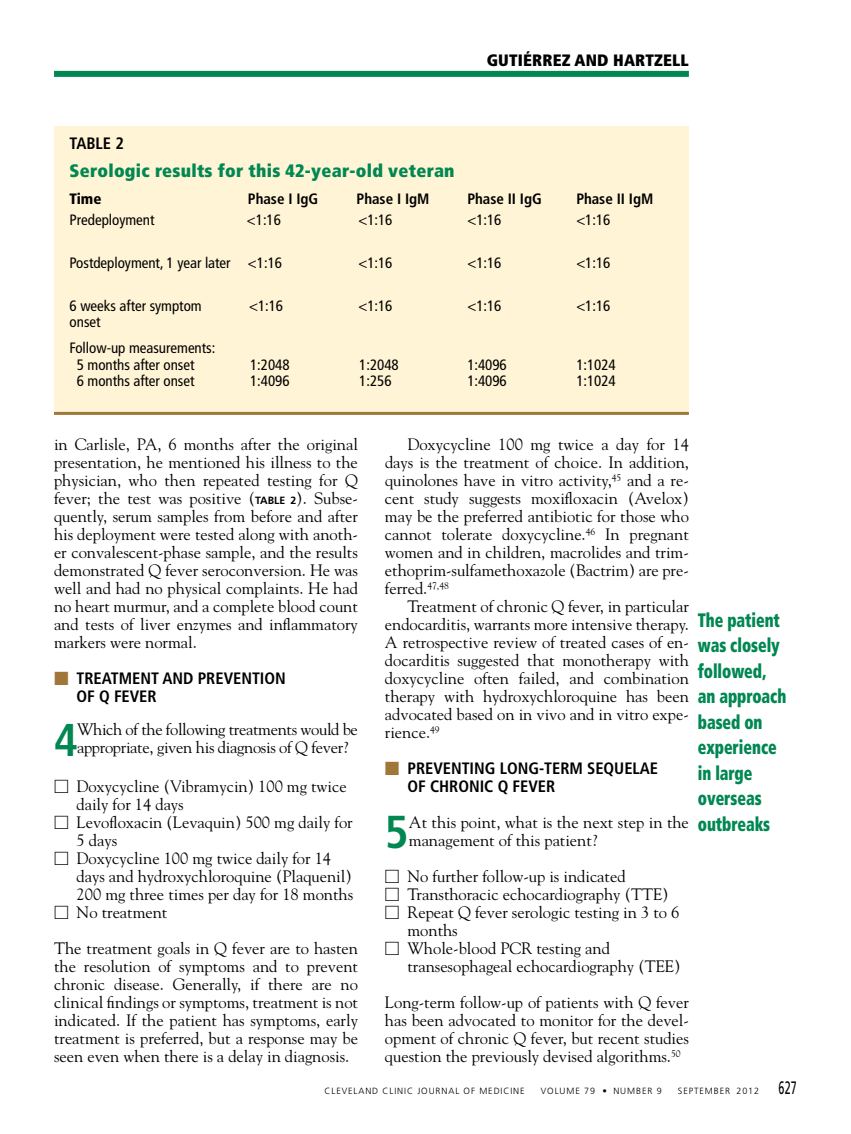
<style>
.page{position:relative;width:851px;height:1134px;background:#fff}
.page>*{position:absolute;margin:0;border:0;box-sizing:border-box;transform-origin:0 0}
.t1{font:700 condensed 46.2px "Frutiger LT Std";color:#008752}
.t2{font:700 condensed 45.9px "Frutiger LT Std";color:#008752}
.t3{font:900 condensed 19.5px/25.5px "Frutiger LT Std";letter-spacing:-.005em;color:#008752;scale:.8 1}
.t4{font:900 condensed 18px "Frutiger LT Std";letter-spacing:.015em;color:#008752}
.t5{font:16.5px/18px "Goudy Std";color:#000}
.t6{font:700 condensed 16.5px/18px "Frutiger LT Std";color:#000}
.t7{font:16.5px/18px "Goudy Std";letter-spacing:-.02em;color:#000}
.t8{font:900 condensed 16.5px "Frutiger LT Std";letter-spacing:.01em;color:#000}
.t9{font:condensed 15px/16.5px "Frutiger LT Std";color:#000}
.t10{font:700 condensed 15px "Frutiger LT Std";color:#000}
.t11{font:900 condensed 15px "Frutiger LT Std";color:#000}
.t12{font:300 9px "Frutiger LT Std";letter-spacing:.1em;color:#000}
.s1{font-family:"Frutiger LT Std";font-weight:700;font-size:10.5px}
.s2{font-family:"Universal Std Newswith Comm Pi";font-weight:400;font-stretch:normal;color:#a17739}
.s3{font-family:"Universal Std Newswith Comm Pi"}
.s4{font-weight:400;font-size:18px}
</style>
<div class="page">
<div style="left:54px;top:71px;width:634px;height:6px;background:#008752"></div>
<div style="left:54px;top:126px;width:634px;height:287px;background:#fff4d5"></div>
<hr style="left:54px;top:412px;width:634px;height:3px;background:#a17739">
<p class="t8" style="left:486px;top:51px;width:204px">GUTIÉRREZ AND HARTZELL</p>
<p class="t6" style="left:70px;top:134px;width:17px">Table</p>
<p class="t6" style="left:115px;top:134px;width:10px">2</p>
<p class="t4" style="left:70px;top:160px;width:386px">Serologic results for this 42-year-old veteran</p>
<p class="t11" style="left:70px;top:190px;width:33px">Time</p>
<p class="t10" style="left:248px;top:190px;width:72px">Phase I IgG</p>
<p class="t10" style="left:356px;top:190px;width:74px">Phase I IgM</p>
<p class="t10" style="left:467px;top:190px;width:76px">Phase II IgG</p>
<p class="t10" style="left:576px;top:190px;width:78px">Phase II IgM</p>
<p class="t9" style="left:70px;top:212px;width:86px">Predeployment</p>
<p class="t9" style="left:247px;top:212px;width:36px">&lt;1:16</p>
<p class="t9" style="left:358px;top:212px;width:36px">&lt;1:16</p>
<p class="t9" style="left:467px;top:212px;width:36px">&lt;1:16</p>
<p class="t9" style="left:576px;top:212px;width:36px">&lt;1:16</p>
<p class="t9" style="left:70px;top:254px;width:214px">Postdeployment, 1 year later &lt;1:16</p>
<p class="t9" style="left:358px;top:254px;width:36px">&lt;1:16</p>
<p class="t9" style="left:467px;top:254px;width:36px">&lt;1:16</p>
<p class="t9" style="left:576px;top:254px;width:36px">&lt;1:16</p>
<p class="t9" style="left:70px;top:297px;width:134px">6 weeks after symptom onset</p>
<p class="t9" style="left:249px;top:297px;width:36px">&lt;1:16</p>
<p class="t9" style="left:358px;top:297px;width:36px">&lt;1:16</p>
<p class="t9" style="left:467px;top:297px;width:36px">&lt;1:16</p>
<p class="t9" style="left:576px;top:297px;width:36px">&lt;1:16</p>
<p class="t9" style="left:77px;top:340px;width:140px;text-indent:-7px">Follow-up measurements:<br>5 months after onset<br>6 months after onset</p>
<p class="t9" style="left:250px;top:356px;width:41px">1:2048<br>1:4096</p>
<p class="t9" style="left:359px;top:356px;width:41px">1:2048<br>1:256</p>
<p class="t9" style="left:467px;top:356px;width:41px">1:4096<br>1:4096</p>
<p class="t9" style="left:576px;top:356px;width:41px">1:1024<br>1:1024</p>
<p class="t5" style="left:54px;top:435px;width:305px;text-align:justify">in Carlisle, PA, 6 months after the original presentation, he mentioned his illness to the physician, who then repeated testing for Q fever; the test was positive (<span class="s1">TABLE 2</span>). Subse&shy;quently, serum samples from before and after his deployment were tested along with anoth&shy;er convalescent-phase sample, and the results demonstrated Q fever seroconversion. He was well and had no physical complaints. He had no heart murmur, and a complete blood count and tests of liver enzymes and inflammatory markers were normal.</p>
<p class="t6" style="left:76px;top:669px;width:211px;text-indent:-23px"><span class="s2">■</span> TREATMENT AND PREVENTION<br>OF Q FEVER</p>
<h2 class="t2" style="left:54px;top:713px;width:25px">4</h2>
<p class="t7" style="left:77px;top:720px;width:282px">Which of the following treatments would be appropriate, given his diagnosis of Q fever?</p>
<p class="t5" style="left:77px;top:777px;width:272px;text-indent:-23px"><span class="s3">□</span> Doxycycline (Vibramycin) 100 mg twice daily for 14 days</p>
<p class="t5" style="left:77px;top:813px;width:278px;text-indent:-23px"><span class="s3">□</span> Levofloxacin (Levaquin) 500 mg daily for<br>5 days</p>
<p class="t5" style="left:77px;top:849px;width:278px;text-indent:-23px"><span class="s3">□</span> Doxycycline 100 mg twice daily for 14 days and hydroxychloroquine (Plaquenil)<br>200 mg three times per day for 18 months</p>
<p class="t5" style="left:54px;top:894px;width:305px;line-height:36px"><span class="s3">□</span> No treatment<br>The treatment goals in Q fever are to hasten</p>
<p class="t5" style="left:54px;top:957px;width:305px;text-align:justify">the resolution of symptoms and to prevent chronic disease. Generally, if there are no clinical findings or symptoms, treatment is not indicated. If the patient has symptoms, early treatment is preferred, but a response may be seen even when there is a delay in diagnosis.</p>
<p class="t5" style="left:385px;top:435px;width:305px;text-align:justify;text-indent:23px">Doxycycline 100 mg twice a day for 14 days is the treatment of choice. In addition, quinolones have in vitro activity,<sup>45</sup> and a re&shy;cent study suggests moxifloxacin (Avelox) may be the preferred antibiotic for those who cannot tolerate doxycycline.<sup>46</sup> In pregnant women and in children, macrolides and trim&shy;ethoprim-sulfamethoxazole (Bactrim) are pre&shy;ferred.<sup>47,48</sup></p>
<p class="t5" style="left:385px;top:597px;width:305px;text-align:justify;text-indent:23px">Treatment of chronic Q fever, in particular endocarditis, warrants more intensive therapy.<br>A retrospective review of treated cases of en&shy;docarditis suggested that monotherapy with doxycycline often failed, and combination therapy with hydroxychloroquine has been advocated based on in vivo and in vitro expe&shy;rience.<sup>49</sup></p>
<p class="t6" style="left:407px;top:759px;width:252px;text-indent:-23px"><span class="s2">■</span> PREVENTING LONG-TERM SEQUELAE<br>OF CHRONIC Q FEVER</p>
<h1 class="t1" style="left:385px;top:804px;width:25px">5</h1>
<p class="t5" style="left:409px;top:813px;width:281px">At this point, what is the next step in the management of this patient?</p>
<p class="t5" style="left:385px;top:867px;width:242px"><span class="s3">□</span> No further follow-up is indicated</p>
<p class="t5" style="left:385px;top:885px;width:285px"><span class="s3">□</span> Transthoracic echocardiography (TTE)</p>
<p class="t5" style="left:407px;top:903px;width:273px;text-indent:-23px"><span class="s3">□</span> Repeat Q fever serologic testing in 3 to 6 months</p>
<p class="t5" style="left:407px;top:939px;width:274px;text-indent:-23px"><span class="s3">□</span> Whole-blood PCR testing and transesophageal echocardiography (TEE)</p>
<p class="t5" style="left:385px;top:993px;width:305px;text-align:justify">Long-term follow-up of patients with Q fever has been advocated to monitor for the devel&shy;opment of chronic Q fever, but recent studies question the previously devised algorithms.<sup>50</sup></p>
<p class="t3" style="left:698px;top:607px;width:112px">The patient was closely followed, an approach based on experience in large overseas outbreaks</p>
<p class="t12" style="left:324px;top:1085px;width:202px">CLEVELAND CLINIC JOURNAL OF MEDICINE</p>
<p class="t12" style="left:541px;top:1085px;width:122px">VOLUME 79 • NUMBER 9</p>
<p class="t12" style="left:678px;top:1085px;width:120px">SEPTEMBER 2012 <span class="s4">627</span></p>
</div>
